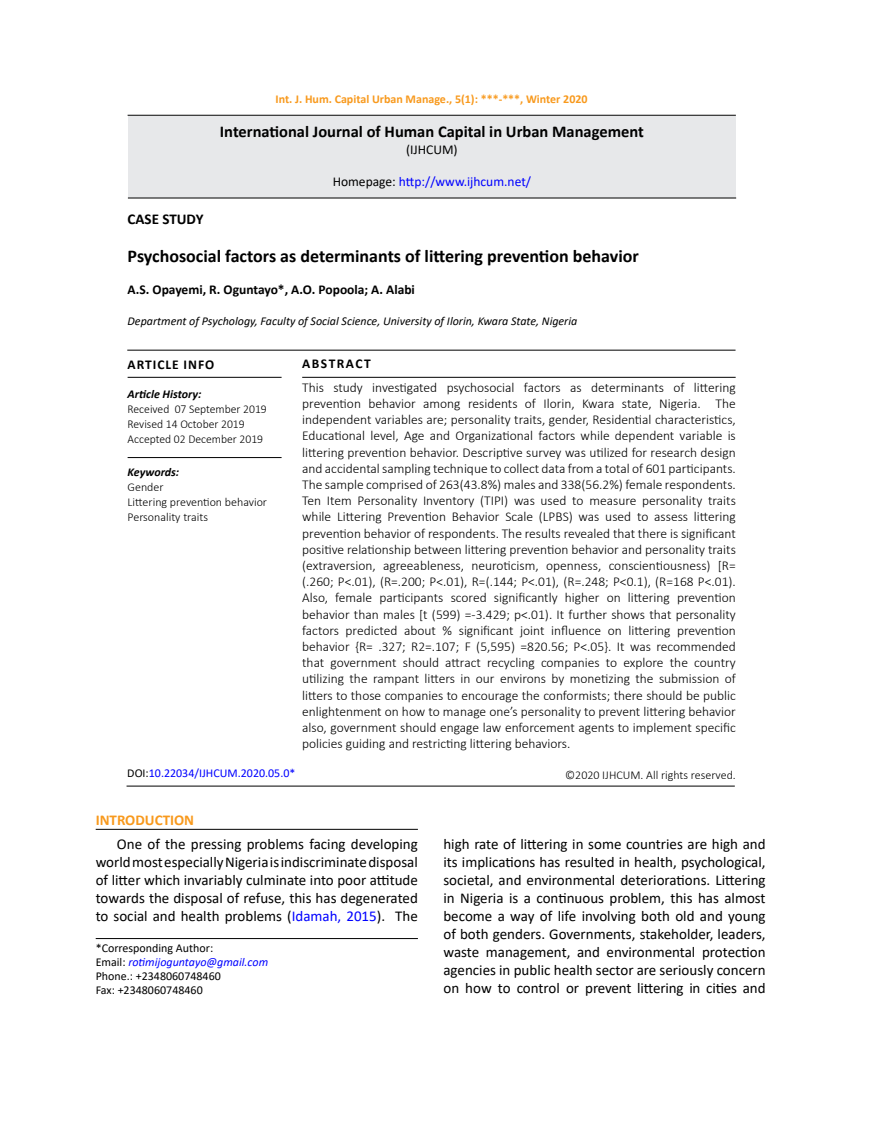
<style>
.page{position:relative;width:872px;height:1127px;background:#fff}
.page>*{position:absolute;margin:0;border:0;box-sizing:border-box;transform-origin:0 0}
.t1{font:700 18px "Calibri";color:#000}
.t2{font:700 16.5px "Calibri";color:#000}
.t3{font:15px/18px "Calibri";color:#000;text-align:justify}
.t4{font:700 15px "Calibri";color:#f8991d}
.t5{font:700 15px "Calibri";color:#000}
.t6{font:300 13.5px/16.2px "Calibri";color:#000;text-align:justify}
.t7{font:700 13.5px "Calibri";color:#000}
.t8{font:13.5px "Calibri";color:#00f}
.t9{font:700 13.5px "Calibri";letter-spacing:.07em;color:#000}
.t10{font:13.5px "Calibri";color:#000}
.t11{font:700 13.5px "Calibri";letter-spacing:.11em;color:#000}
.t12{font:300 12px/15px "Calibri";color:#000}
.t13{font:12px/14.2px "Calibri";color:#000}
.t14{font:italic 12px "Calibri";color:#000}
.t15{font:700 12px "Calibri";color:#f8991d}
.t16{font:12px "Calibri";color:#00f}
.t17{font:italic 700 12px "Calibri";color:#000}
.s1{color:#000}
.s2{color:#00f}
.s3{font-style:italic;color:#00f}
</style>
<div class="page">
<hr style="left:96px;top:938px;width:322px;height:1px;background:#000">
<hr style="left:128px;top:115px;width:608px;height:1px;background:#000">
<div style="left:128px;top:116px;width:608px;height:82px;background:#e7e8ea"></div>
<hr style="left:128px;top:377px;width:153px;height:1px;background:#000">
<hr style="left:302px;top:377px;width:433px;height:1px;background:#000">
<hr style="left:128px;top:457px;width:153px;height:1px;background:#000">
<hr style="left:127px;top:350px;width:608px;height:1px;background:#000">
<hr style="left:126px;top:786px;width:609px;height:1px;background:#000">
<hr style="left:96px;top:829px;width:322px;height:1px;background:#000">
<hr style="left:128px;top:198px;width:608px;height:1px;background:#000">
<p class="t15" style="left:275px;top:90px;width:313px">Int. J. Hum. Capital Urban Manage., 5(1): ***-***, Winter 2020</p>
<p class="t2" style="left:220px;top:120px;width:425px">International Journal of Human Capital in Urban Management</p>
<p class="t10" style="left:406px;top:140px;width:53px">(IJHCUM)</p>
<p class="t8" style="left:333px;top:172px;width:200px"><span class="s1">Homepage:</span> http://www.ijhcum.net/</p>
<p class="t5" style="left:128px;top:208px;width:77px">CASE STUDY</p>
<h1 class="t1" style="left:128px;top:243px;width:513px">Psychosocial factors as determinants of littering prevention behavior</h1>
<p class="t7" style="left:128px;top:280px;width:289px">A.S. Opayemi, R. Oguntayo*, A.O. Popoola; A. Alabi</p>
<p class="t14" style="left:128px;top:312px;width:451px">Department of Psychology, Faculty of Social Science, University of Ilorin, Kwara State, Nigeria</p>
<p class="t11" style="left:302px;top:354px;width:70px">ABSTRACT</p>
<p class="t9" style="left:128px;top:355px;width:88px">ARTICLE INFO</p>
<p class="t17" style="left:128px;top:386px;width:75px">Article History:</p>
<p class="t12" style="left:128px;top:402px;width:141px">Received 07 September 2019<br>Revised 14 October 2019<br>Accepted 02 December 2019</p>
<p class="t17" style="left:128px;top:463px;width:53px">Keywords:</p>
<p class="t12" style="left:128px;top:479px;width:141px">Gender<br>Littering prevention behavior<br>Personality traits</p>
<p class="t6" style="left:302px;top:379px;width:435px">This study investigated psychosocial factors as determinants of littering prevention behavior among residents of Ilorin, Kwara state, Nigeria. The independent variables are; personality traits, gender, Residential characteristics, Educational level, Age and Organizational factors while dependent variable is littering prevention behavior. Descriptive survey was utilized for research design and accidental sampling technique to collect data from a total of 601 participants.<br>The sample comprised of 263(43.8%) males and 338(56.2%) female respondents.<br>Ten Item Personality Inventory (TIPI) was used to measure personality traits while Littering Prevention Behavior Scale (LPBS) was used to assess littering prevention behavior of respondents. The results revealed that there is significant positive relationship between littering prevention behavior and personality traits (extraversion, agreeableness, neuroticism, openness, conscientiousness) [R= (.260; P&lt;.01), (R=.200; P&lt;.01), R=(.144; P&lt;.01), (R=.248; P&lt;0.1), (R=168 P&lt;.01).<br>Also, female participants scored significantly higher on littering prevention behavior than males [t (599) =-3.429; p&lt;.01). It further shows that personality factors predicted about % significant joint influence on littering prevention behavior {R= .327; R2=.107; F (5,595) =820.56; P&lt;.05}. It was recommended that government should attract recycling companies to explore the country utilizing the rampant litters in our environs by monetizing the submission of litters to those companies to encourage the conformists; there should be public enlightenment on how to manage one’s personality to prevent littering behavior also, government should engage law enforcement agents to implement specific policies guiding and restricting littering behaviors.</p>
<p class="t12" style="left:565px;top:767px;width:172px">©2020 IJHCUM. All rights reserved.</p>
<p class="t16" style="left:127px;top:764px;width:170px"><span class="s1">DOI:</span>10.22034/IJHCUM.2020.05.0*</p>
<p class="t4" style="left:96px;top:810px;width:100px">INTRODUCTION</p>
<p class="t3" style="left:96px;top:835px;width:324px;text-indent:21px">One of the pressing problems facing developing world most especially Nigeria is indiscriminate disposal of litter which invariably culminate into poor attitude towards the disposal of refuse, this has degenerated to social and health problems (<span class="s2">Idamah, 2015</span>). The</p>
<p class="t3" style="left:443px;top:834px;width:324px">high rate of littering in some countries are high and its implications has resulted in health, psychological, societal, and environmental deteriorations. Littering in Nigeria is a continuous problem, this has almost become a way of life involving both old and young of both genders. Governments, stakeholder, leaders, waste management, and environmental protection agencies in public health sector are seriously concern on how to control or prevent littering in cities and</p>
<p class="t13" style="left:96px;top:940px;width:174px">*Corresponding Author:<br>Email: <span class="s3">rotimijoguntayo@gmail.com<br></span>Phone.: +2348060748460<br>Fax: +2348060748460</p>
</div>
